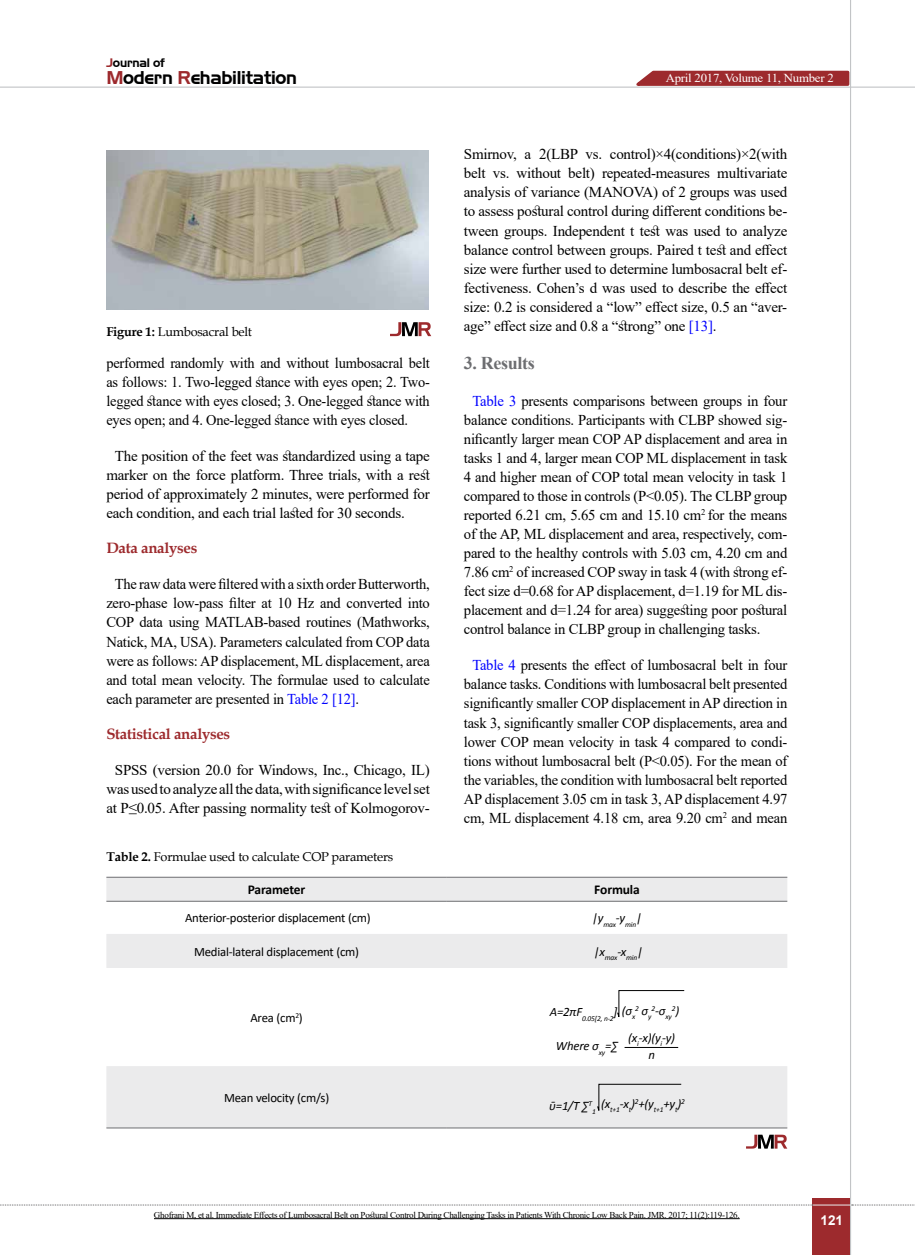
<style>
.page{position:relative;width:915px;height:1255px;background:#fff}
.page>*{position:absolute;margin:0;border:0;box-sizing:border-box;transform-origin:0 0}
.t1{font:18px "Aero Regular SWFTE";letter-spacing:-.015em;color:#000}
.t2{font:700 18px "Times New Roman";letter-spacing:-.02em;color:#6d6e71}
.t3{font:15px/19px "Times New Roman";letter-spacing:-.015em;color:#000;text-align:justify}
.t4{font:15px/19px "Times New Roman";letter-spacing:-.015em;color:#000;text-align:justify;scale:.96 1}
.t5{font:700 15px "Book Antiqua";letter-spacing:-.02em;color:#9d2a2d}
.t6{font:700 13.5px "Calibri";letter-spacing:-.01em;color:#000}
.t7{font:700 13.5px "Arial";color:#fff}
.t8{font:12.75px "Calibri";letter-spacing:-.015em;color:#000}
.t9{font:12.75px "Book Antiqua";letter-spacing:-.015em;color:#000}
.t10{font:italic 12.75px/17px "Calibri";letter-spacing:-.015em;color:#000;text-align:center}
.t11{font:12.15px "Times New Roman";letter-spacing:-.015em;color:#fff;scale:1.05 1}
.t12{font:12px "Aero Regular SWFTE";letter-spacing:-.015em;color:#000}
.t13{font:9px "Times New Roman";letter-spacing:-.03em;color:#000}
.t14{font:italic 7.5px "Calibri";letter-spacing:-.015em;color:#000}
.s1{color:#9d2a2d}
.s2{font-weight:700}
.s3{color:#00f}
.s4{font-size:12.75px}
</style>
<div class="page">
<div style="left:812px;top:1198px;width:38px;height:56px;background:#9d2a2d"></div>
<hr style="left:849px;top:0;width:1px;height:1254px;background:#c2c4c6">
<hr style="left:0;top:87px;width:914px;height:1px;background:#c2c4c6">
<hr style="left:812px;top:1204px;width:38px;height:1px;background:#ebebec">
<svg style="left:0;top:1204px;width:812px;height:1px"></svg>
<svg style="left:851px;top:1204px;width:64px;height:1px"></svg>
<hr style="left:154px;top:1218px;width:585px;height:1px;background:#000">
<img style="left:107px;top:150px;width:321px;height:159px">
<svg style="left:390px;top:322px;width:41px;height:14px"></svg>
<svg style="left:106px;top:877px;width:681px;height:250px"></svg>
<hr style="left:446px;top:876px;width:341px;height:1px;background:#6d6e71">
<hr style="left:106px;top:876px;width:340px;height:1px;background:#6d6e71">
<hr style="left:446px;top:900px;width:341px;height:1px;background:#6d6e71">
<hr style="left:106px;top:900px;width:340px;height:1px;background:#6d6e71">
<hr style="left:446px;top:1127px;width:341px;height:1px;background:#6d6e71">
<hr style="left:106px;top:1127px;width:340px;height:1px;background:#6d6e71">
<svg style="left:616px;top:989px;width:68px;height:32px"></svg>
<hr style="left:624px;top:1047px;width:54px;height:1px;background:#000">
<svg style="left:596px;top:1083px;width:85px;height:32px;background:#e1e1e2"></svg>
<svg style="left:746px;top:1134px;width:41px;height:14px"></svg>
<svg style="left:629px;top:69px;width:221px;height:18px;background:#b05658"></svg>
<p class="t12" style="left:106px;top:55px;width:60px"><span class="s1">J</span>ournal of</p>
<p class="t1" style="left:106px;top:67px;width:192px"><span class="s1">M</span>odern <span class="s1">R</span>ehabilitation</p>
<p class="t9" style="left:106px;top:323px;width:147px"><span class="s2">Figure 1:</span> Lumbosacral belt</p>
<p class="t4" style="left:106px;top:353px;width:338px">performed randomly with and without lumbosacral belt as follows: 1. Two-legged stance with eyes open; 2. Two&shy;legged stance with eyes closed; 3. One-legged stance with eyes open; and 4. One-legged stance with eyes closed.</p>
<p class="t3" style="left:106px;top:446px;width:325px;text-indent:9px">The position of the feet was standardized using a tape marker on the force platform. Three trials, with a rest period of approximately 2 minutes, were performed for each condition, and each trial lasted for 30 seconds.</p>
<p class="t5" style="left:106px;top:538px;width:92px">Data analyses</p>
<p class="t3" style="left:106px;top:574px;width:325px;text-indent:8px">The raw data were filtered with a sixth order Butterworth, zero-phase low-pass filter at 10 Hz and converted into COP data using MATLAB-based routines (Mathworks, Natick, MA, USA). Parameters calculated from COP data were as follows: AP displacement, ML displacement, area and total mean velocity. The formulae used to calculate each parameter are presented in <span class="s3">Table 2 [12]</span>.</p>
<p class="t5" style="left:106px;top:723px;width:125px">Statistical analyses</p>
<p class="t3" style="left:106px;top:759px;width:325px;text-align:center">SPSS (version 20.0 for Windows, Inc., Chicago, IL) was used to analyze all the data, with significance level set at P≤0.05. After passing normality test of Kolmogorov-</p>
<p class="t11" style="left:665px;top:69px;width:161px">April 2017, Volume 11, Number 2</p>
<p class="t3" style="left:463px;top:144px;width:325px">Smirnov, a 2(LBP vs. control)×4(conditions)×2(with belt vs. without belt) repeated-measures multivariate analysis of variance (MANOVA) of 2 groups was used to assess postural control during different conditions be&shy;tween groups. Independent t test was used to analyze balance control between groups. Paired t test and effect size were further used to determine lumbosacral belt ef&shy;fectiveness. Cohen’s d was used to describe the effect size: 0.2 is considered a “low” effect size, 0.5 an “aver&shy;age” effect size and 0.8 a “strong” one <span class="s3">[13]</span>.</p>
<p class="t2" style="left:463px;top:350px;width:72px">3. Results</p>
<p class="t3" style="left:463px;top:390px;width:325px;text-indent:9px"><span class="s3">Table 3</span> presents comparisons between groups in four balance conditions. Participants with CLBP showed sig&shy;nificantly larger mean COP AP displacement and area in tasks 1 and 4, larger mean COP ML displacement in task 4 and higher mean of COP total mean velocity in task 1 compared to those in controls (P˂0.05). The CLBP group reported 6.21 cm, 5.65 cm and 15.10 cm<sup>2</sup> for the means of the AP, ML displacement and area, respectively, com&shy;pared to the healthy controls with 5.03 cm, 4.20 cm and 7.86 cm<sup>2</sup> of increased COP sway in task 4 (with strong ef&shy;fect size d=0.68 for AP displacement, d=1.19 for ML dis&shy;placement and d=1.24 for area) suggesting poor postural control balance in CLBP group in challenging tasks.</p>
<p class="t3" style="left:463px;top:655px;width:325px;text-align:center"><span class="s3">Table 4</span> presents the effect of lumbosacral belt in four balance tasks. Conditions with lumbosacral belt presented significantly smaller COP displacement in AP direction in task 3, significantly smaller COP displacements, area and lower COP mean velocity in task 4 compared to condi&shy;tions without lumbosacral belt (P˂0.05). For the mean of the variables, the condition with lumbosacral belt reported AP displacement 3.05 cm in task 3, AP displacement 4.97 cm, ML displacement 4.18 cm, area 9.20 cm<sup>2</sup> and mean</p>
<p class="t9" style="left:106px;top:847px;width:288px"><span class="s2">Table 2.</span> Formulae used to calculate COP parameters</p>
<p class="t6" style="left:248px;top:880px;width:59px">Parameter</p>
<p class="t6" style="left:594px;top:880px;width:47px">Formula</p>
<p class="t14" style="left:592px;top:919px;width:46px"><sup>|y</sup>max<sup>-y</sup>min</p>
<p class="t8" style="left:185px;top:909px;width:187px">Anterior-posterior displacement (cm)</p>
<p class="t10" style="left:636px;top:909px;width:7px">|</p>
<p class="t14" style="left:593px;top:952px;width:45px"><sup>|x</sup>max<sup>-x</sup>min</p>
<p class="t8" style="left:194px;top:942px;width:166px">Medial-lateral displacement (cm)</p>
<p class="t10" style="left:637px;top:942px;width:7px">|</p>
<p class="t8" style="left:250px;top:1008px;width:54px">Area (cm<sup>2</sup>)</p>
<p class="t10" style="left:621px;top:1001px;width:15px">(σ<sub>x</sub></p>
<p class="t14" style="left:635px;top:1007px;width:18px">2 <span class="s4">σ</span>y</p>
<p class="t14" style="left:651px;top:1011px;width:22px">2<sup>-σ</sup>xy</p>
<p class="t14" style="left:671px;top:1003px;width:5px">2</p>
<p class="t10" style="left:549px;top:1003px;width:34px">A=2πF</p>
<p class="t10" style="left:675px;top:1001px;width:5px">)</p>
<p class="t14" style="left:582px;top:1013px;width:37px">0.05[2, n-2<sup>]</sup></p>
<p class="t10" style="left:555px;top:1037px;width:64px">Where σ<sub>xy</sub>=∑</p>
<p class="t10" style="left:628px;top:1028px;width:48px">(x<sub>i</sub>-x)(y<sub>i</sub>-y) n</p>
<p class="t8" style="left:224px;top:1088px;width:107px">Mean velocity (cm/s)</p>
<p class="t14" style="left:681px;top:1096px;width:5px">2</p>
<p class="t10" style="left:549px;top:1096px;width:44px">ῡ=1/T ∑<sup>T</sup></p>
<p class="t14" style="left:591px;top:1106px;width:5px">1</p>
<p class="t10" style="left:601px;top:1094px;width:82px">(x<sub>t+1</sub>-x<sub>t</sub>)<sup>2</sup>+(y<sub>t+1</sub>+y<sub>t</sub>)</p>
<p class="t13" style="left:154px;top:1208px;width:587px">Ghofrani M, et al. Immediate Effects of Lumbosacral Belt on Postural Control During Challenging Tasks in Patients With Chronic Low Back Pain. JMR. 2017; 11(2):119-126.</p>
<p class="t7" style="left:820px;top:1210px;width:24px">121</p>
</div>
